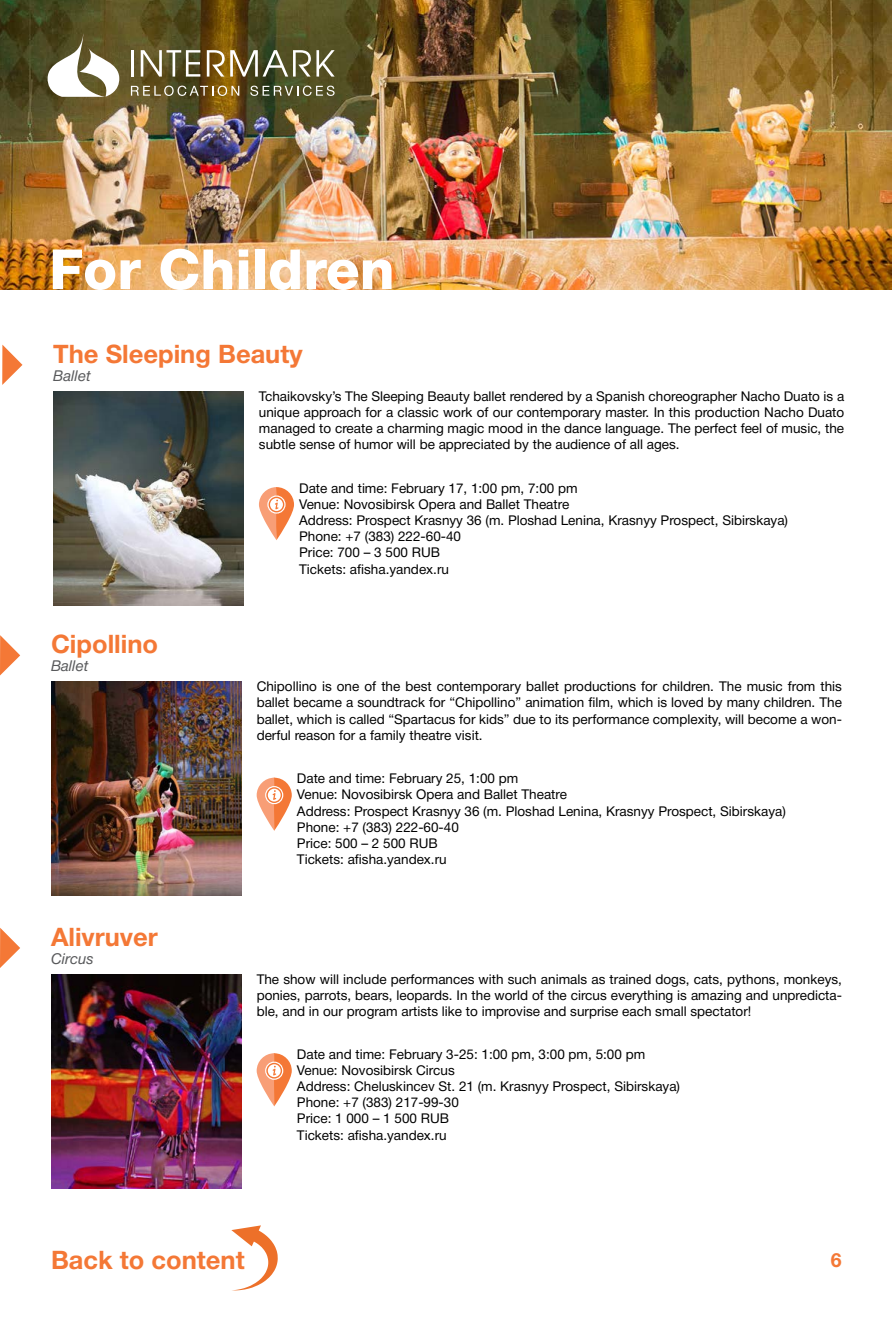
<style>
.page{position:relative;width:893px;height:1319px;background:#fff}
.page>*{position:absolute;margin:0;border:0;box-sizing:border-box;transform-origin:0 0}
.t1{font:800 55.5px "Helvetica Neue LT Std";color:#fff}
.t2{font:700 25.5px "Helvetica Neue Cyr";color:#f47836}
.t3{font:700 19.5px "Helvetica Neue LT Std";color:#f47836}
.t4{font:italic 15px "Helvetica Neue Cyr";color:#58595b}
.t5{font:13.5px/16.2px "Helvetica Neue Cyr";color:#000;text-align:justify}
</style>
<div class="page">
<svg style="left:259px;top:487px;width:35px;height:53px"></svg>
<svg style="left:257px;top:777px;width:35px;height:53px"></svg>
<svg style="left:257px;top:1053px;width:35px;height:53px"></svg>
<svg style="left:2px;top:344px;width:20px;height:41px"></svg>
<svg style="left:0;top:635px;width:20px;height:40px"></svg>
<svg style="left:0;top:928px;width:20px;height:39px"></svg>
<img style="left:53px;top:391px;width:190px;height:214px">
<img style="left:51px;top:681px;width:190px;height:214px">
<img style="left:51px;top:974px;width:190px;height:214px">
<svg style="left:231px;top:1225px;width:47px;height:65px"></svg>
<img style="left:0;top:0;width:891px;height:289px">
<svg style="left:47px;top:32px;width:73px;height:65px"></svg>
<hr style="left:131px;top:50px;width:3px;height:27px;background:#fff">
<svg style="left:141px;top:50px;width:59px;height:27px"></svg>
<svg style="left:207px;top:50px;width:128px;height:27px"></svg>
<svg style="left:131px;top:86px;width:108px;height:10px"></svg>
<svg style="left:250px;top:86px;width:85px;height:10px"></svg>
<h1 class="t1" style="left:49px;top:236px;width:347px">For Children</h1>
<h2 class="t2" style="left:53px;top:340px;width:251px">The Sleeping Beauty</h2>
<p class="t4" style="left:53px;top:367px;width:39px">Ballet</p>
<p class="t5" style="left:259px;top:388px;width:587px">Tchaikovsky’s The Sleeping Beauty ballet rendered by a Spanish choreographer Nacho Duato is a unique approach for a classic work of our contemporary master. In this production Nacho Duato managed to create a charming magic mood in the dance language. The perfect feel of music, the subtle sense of humor will be appreciated by the audience of all ages.</p>
<h2 class="t2" style="left:51px;top:630px;width:109px">Cipollino</h2>
<p class="t4" style="left:51px;top:657px;width:39px">Ballet</p>
<h2 class="t2" style="left:51px;top:922px;width:108px">Alivruver</h2>
<p class="t4" style="left:51px;top:950px;width:44px">Circus</p>
<p class="t5" style="left:299px;top:479px;width:490px;text-align:left">Date and time: February 17, 1:00 pm, 7:00 pm<br>Venue: Novosibirsk Opera and Ballet Theatre<br>Address: Prospect Krasnyy 36 (m. Ploshad Lenina, Krasnyy Prospect, Sibirskaya)<br>Phone: +7 (383) 222-60-40<br>Price: 700 – 3 500 RUB<br>Tickets: afisha.yandex.ru</p>
<p class="t5" style="left:257px;top:678px;width:587px">Chipollino is one of the best contemporary ballet productions for children. The music from this ballet became a soundtrack for “Chipollino” animation film, which is loved by many children. The ballet, which is called “Spartacus for kids” due to its performance complexity, will become a won&shy;derful reason for a family theatre visit.</p>
<p class="t5" style="left:297px;top:770px;width:490px;text-align:left">Date and time: February 25, 1:00 pm<br>Venue: Novosibirsk Opera and Ballet Theatre<br>Address: Prospect Krasnyy 36 (m. Ploshad Lenina, Krasnyy Prospect, Sibirskaya)<br>Phone: +7 (383) 222-60-40<br>Price: 500 – 2 500 RUB<br>Tickets: afisha.yandex.ru</p>
<p class="t5" style="left:257px;top:970px;width:587px">The show will include performances with such animals as trained dogs, cats, pythons, monkeys, ponies, parrots, bears, leopards. In the world of the circus everything is amazing and unpredicta&shy;ble, and in our program artists like to improvise and surprise each small spectator!</p>
<p class="t5" style="left:297px;top:1045px;width:385px;text-align:left">Date and time: February 3-25: 1:00 pm, 3:00 pm, 5:00 pm Venue: Novosibirsk Circus<br>Address: Cheluskincev St. 21 (m. Krasnyy Prospect, Sibirskaya)<br>Phone: +7 (383) 217-99-30<br>Price: 1 000 – 1 500 RUB<br>Tickets: afisha.yandex.ru</p>
<h2 class="t2" style="left:51px;top:1245px;width:195px">Back to content</h2>
<h3 class="t3" style="left:831px;top:1247px;width:12px">6</h3>
</div>
